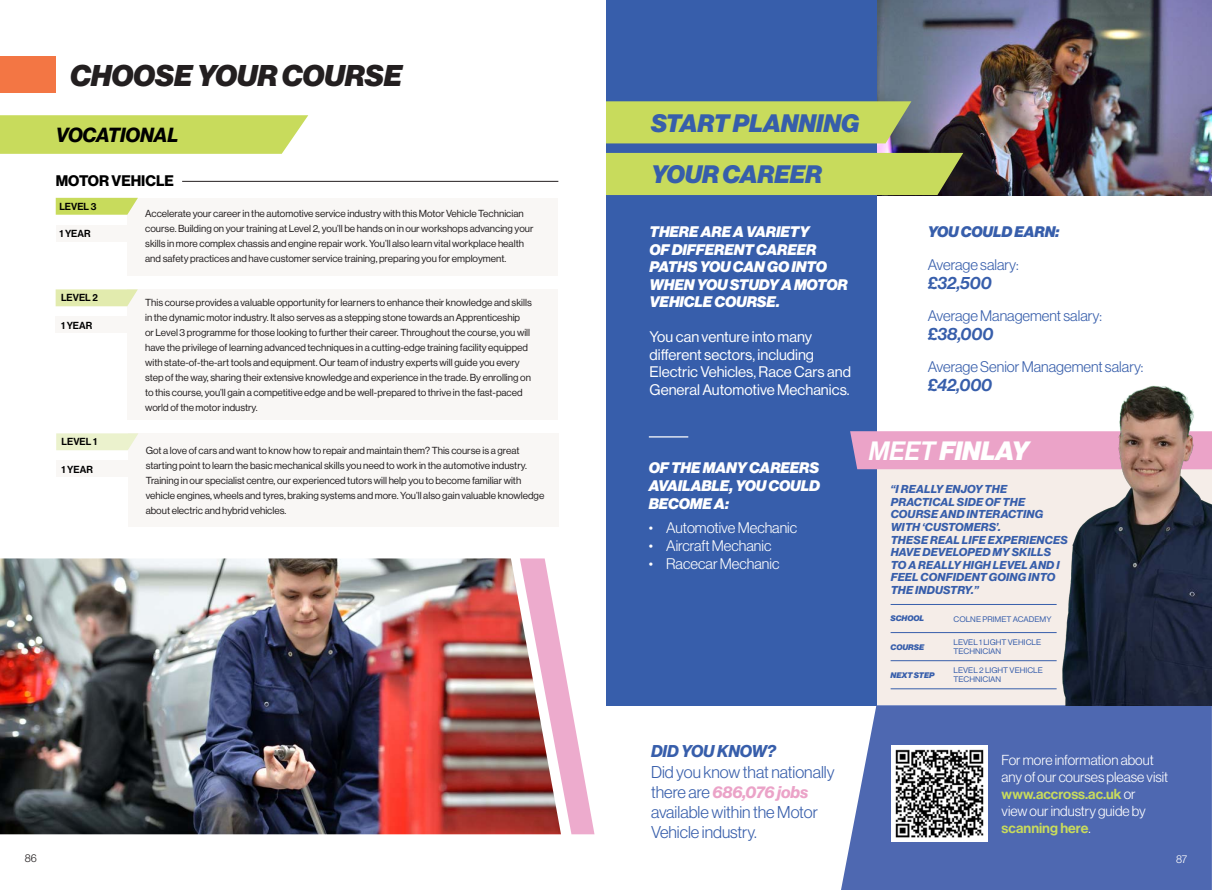
<style>
.page{position:relative;width:1212px;height:890px;background:#fff}
.page>*{position:absolute;margin:0;border:0;box-sizing:border-box;transform-origin:0 0}
.t1{font:29.38px "N Haas Grotesk DS Pro 96 Blk It";color:#231f20}
.t2{font:26px "N Haas Grotesk DS Pro 96 Blk It";color:#fff}
.t3{font:24.75px "N Haas Grotesk DS Pro 96 Blk It";color:#375eab}
.t4{font:20px "N Haas Grotesk DS Pro 76 Bd It";color:#000}
.t5{font:17.5px "N Haas Grotesk DS Pro 66 Md It";color:#375eab}
.t6{font:16.75px/20.1px "N Haas Grotesk DS Pro 45 Lt";color:#375eab}
.t7{font:16.75px "N Haas Grotesk DS Pro 76 Bd It";color:#eba3c8}
.t8{font:16.75px "N Haas Grotesk DS Pro 76 Bd It";color:#375eab}
.t9{font:15px/17.5px "N Haas Grotesk DS Pro 96 Blk It";color:#fff}
.t10{font:15px/17.5px "N Haas Grotesk DS Pro 55 Rg";color:#fff}
.t11{font:15px "N Haas Grotesk DS Pro 45 Lt";color:#375eab}
.t12{font:15px "N Haas Grotesk DS Pro 45 Lt";color:#fff}
.t13{font:15px "N Haas Grotesk DS Pro 96 Blk It";color:#375eab}
.t14{font:15px "N Haas Grotesk DS Pro 75 Bd";color:#000}
.t15{font:14.12px/17px "N Haas Grotesk DS Pro 65 Md";color:#c8db5c}
.t16{font:14.12px/17px "N Haas Grotesk DS Pro 45 Lt";color:#fff}
.t17{font:11.25px/12.5px "N Haas Grotesk DS Pro 76 Bd It";letter-spacing:.015em;color:#375eab;scale:1.04 1}
.Careers_within{font:11.12px "N Haas Grotesk DS Pro 45 Lt";color:#231f20}
.Careers_within-2{font:11px "N Haas Grotesk DS Pro 45 Lt";color:#fff}
.t18{font:10px/15px "N Haas Grotesk DS Pro 55 Rg";color:#231f20}
.t19{font:10px "N Haas Grotesk DS Pro 65 Md";color:#000}
.t20{font:7.88px "N Haas Grotesk DS Pro 55 Rg";color:#375eab;scale:1.04 1}
.t21{font:7.88px "N Haas Grotesk DS Pro 96 Blk It";color:#375eab;scale:1.04 1}
.s1{font-family:"N Haas Grotesk DS Pro 66 Md It"}
.s2{font-family:"N Haas Grotesk DS Pro 45 Lt";color:#375eab}
.s3{font-family:"N Haas Grotesk DS Pro 45 Lt";color:#fff}
</style>
<div class="page">
<div style="left:876px;top:469px;width:336px;height:236px;background:#f5ede8"></div>
<img style="left:876px;top:0;width:336px;height:195px">
<div style="left:606px;top:0;width:270px;height:705px;background:#375eab"></div>
<div style="left:850px;top:431px;width:160px;height:38px;background:#eba3c8"></div>
<hr style="left:890px;top:632px;width:166px;height:1px;background:#375eab">
<hr style="left:890px;top:604px;width:166px;height:1px;background:#375eab">
<hr style="left:890px;top:660px;width:166px;height:1px;background:#375eab">
<hr style="left:890px;top:688px;width:166px;height:1px;background:#375eab">
<div style="left:606px;top:101px;width:305px;height:42px;background:#c8db5c"></div>
<div style="left:606px;top:153px;width:357px;height:42px;background:#c8db5c"></div>
<hr style="left:649px;top:436px;width:39px;height:1px;background:#fff">
<div style="left:841px;top:705px;width:371px;height:184px;background:#4e68b1"></div>
<img style="left:1010px;top:385px;width:202px;height:320px">
<img style="left:891px;top:745px;width:96px;height:96px">
<div style="left:127px;top:198px;width:431px;height:77px;background:#f9f7f5"></div>
<div style="left:127px;top:289px;width:431px;height:130px;background:#f9f7f5"></div>
<div style="left:128px;top:433px;width:430px;height:93px;background:#f9f7f5"></div>
<hr style="left:182px;top:181px;width:376px;height:1px;background:#231f20">
<svg style="left:56px;top:198px;width:82px;height:17px"></svg>
<svg style="left:56px;top:289px;width:82px;height:17px"></svg>
<svg style="left:56px;top:433px;width:82px;height:17px"></svg>
<div style="left:56px;top:225px;width:71px;height:17px;background:#f9f7f5"></div>
<div style="left:56px;top:316px;width:71px;height:17px;background:#f9f7f5"></div>
<div style="left:56px;top:460px;width:72px;height:17px;background:#f9f7f5"></div>
<svg style="left:0;top:115px;width:308px;height:39px;background:#cadc64"></svg>
<div style="left:0;top:56px;width:56px;height:36px;background:#f37644"></div>
<img style="left:0;top:558px;width:520px;height:276px">
<svg style="left:520px;top:558px;width:74px;height:276px"></svg>
<p class="t1" style="left:70px;top:58px;width:333px">CHOOSE YOUR COURSE</p>
<p class="t4" style="left:56px;top:123px;width:124px">VOCATIONAL</p>
<p class="t14" style="left:56px;top:172px;width:120px">MOTOR VEHICLE</p>
<p class="t18" style="left:145px;top:206px;width:390px">Accelerate your career in the automotive service industry with this Motor Vehicle Technician course. Building on your training at Level 2, you’ll be hands on in our workshops advancing your skills in more complex chassis and engine repair work. You’ll also learn vital workplace health and safety practices and have customer service training, preparing you for employment.</p>
<p class="t18" style="left:145px;top:295px;width:388px">This course provides a valuable opportunity for learners to enhance their knowledge and skills in the dynamic motor industry. It also serves as a stepping stone towards an Apprenticeship<br>or Level 3 programme for those looking to further their career. Throughout the course, you will have the privilege of learning advanced techniques in a cutting-edge training facility equipped with state-of-the-art tools and equipment. Our team of industry experts will guide you every step of the way, sharing their extensive knowledge and experience in the trade. By enrolling on to this course, you’ll gain a competitive edge and be well-prepared to thrive in the fast-paced world of the motor industry.</p>
<p class="t18" style="left:146px;top:443px;width:400px">Got a love of cars and want to know how to repair and maintain them? This course is a great starting point to learn the basic mechanical skills you need to work in the automotive industry.<br>Training in our specialist centre, our experienced tutors will help you to become familiar with vehicle engines, wheels and tyres, braking systems and more. You’ll also gain valuable knowledge about electric and hybrid vehicles.</p>
<p class="t19" style="left:59px;top:200px;width:39px">LEVEL 3</p>
<p class="t19" style="left:59px;top:228px;width:33px">1 YEAR</p>
<p class="t19" style="left:61px;top:292px;width:38px">LEVEL 2</p>
<p class="t19" style="left:61px;top:319px;width:33px">1 YEAR</p>
<p class="t19" style="left:62px;top:436px;width:37px">LEVEL 1</p>
<p class="t19" style="left:62px;top:463px;width:33px">1 YEAR</p>
<p class="t3" style="left:651px;top:108px;width:209px">START PLANNING</p>
<p class="t3" style="left:651px;top:160px;width:172px">YOUR CAREER</p>
<p class="t9" style="left:649px;top:223px;width:200px">THERE ARE A VARIETY<br>OF DIFFERENT CAREER<br>PATHS YOU CAN GO INTO<br>WHEN YOU STUDY A MOTOR<br>VEHICLE COURSE.</p>
<p class="t10" style="left:649px;top:328px;width:203px">You can venture into many different sectors, including<br>Electric Vehicles, Race Cars and<br>General Automotive Mechanics.</p>
<p class="t13" style="left:928px;top:223px;width:133px">YOU COULD EARN:</p>
<p class="t11" style="left:928px;top:256px;width:92px">Average salary:</p>
<p class="t5" style="left:928px;top:272px;width:65px">£32,500</p>
<p class="t11" style="left:928px;top:307px;width:176px">Average Management salary:</p>
<p class="t5" style="left:928px;top:323px;width:67px">£38,000</p>
<p class="t11" style="left:928px;top:358px;width:217px">Average Senior Management salary:</p>
<p class="t5" style="left:928px;top:375px;width:66px">£42,000</p>
<p class="t9" style="left:649px;top:459px;width:173px;line-height:18px;text-align:justify">OF THE MANY CAREERS AVAILABLE, YOU COULD BECOME A:</p>
<p class="t12" style="left:649px;top:519px;width:150px">• Automotive Mechanic</p>
<p class="t12" style="left:649px;top:537px;width:124px">• Aircraft Mechanic</p>
<p class="t12" style="left:649px;top:555px;width:132px">• Racecar Mechanic</p>
<p class="t2" style="left:869px;top:435px;width:162px"><span class="s1">MEET</span> FINLAY</p>
<p class="t17" style="left:890px;top:483px;width:148px">“I REALLY ENJOY THE<br>PRACTICAL SIDE OF THE<br>COURSE AND INTERACTING<br>WITH ‘CUSTOMERS’.</p>
<p class="t17" style="left:891px;top:533px;width:172px">THESE REAL LIFE EXPERIENCES<br>HAVE DEVELOPED MY SKILLS<br>TO A REALLY HIGH LEVEL AND I<br>FEEL CONFIDENT GOING INTO<br>THE INDUSTRY.”</p>
<p class="t21" style="left:890px;top:614px;width:34px">SCHOOL</p>
<p class="t21" style="left:890px;top:642px;width:34px">COURSE</p>
<p class="t21" style="left:890px;top:670px;width:44px">NEXT STEP</p>
<p class="t20" style="left:953px;top:614px;width:96px">COLNE PRIMET ACADEMY</p>
<p class="t20" style="left:953px;top:637px;width:86px">LEVEL 1 LIGHT VEHICLE</p>
<p class="t20" style="left:953px;top:646px;width:47px">TECHNICIAN</p>
<p class="t20" style="left:953px;top:665px;width:87px">LEVEL 2 LIGHT VEHICLE</p>
<p class="t20" style="left:953px;top:674px;width:47px">TECHNICIAN</p>
<p class="t8" style="left:651px;top:741px;width:126px">DID YOU KNOW?</p>
<p class="t6" style="left:651px;top:761px;width:185px">Did you know that nationally</p>
<p class="t7" style="left:651px;top:781px;width:159px"><span class="s2">there are</span> 686,076 jobs</p>
<p class="t6" style="left:651px;top:801px;width:168px">available within the Motor<br>Vehicle industry.</p>
<p class="t16" style="left:1001px;top:751px;width:168px">For more information about any of our courses please visit</p>
<p class="t15" style="left:1001px;top:785px;width:146px">www.accross.ac.uk <span class="s3">or view our industry guide by </span>scanning here<span class="s3">.</span></p>
<p class="Careers_within" style="left:25px;top:851px;width:13px">86</p>
<p class="Careers_within-2" style="left:1176px;top:852px;width:13px">87</p>
</div>
